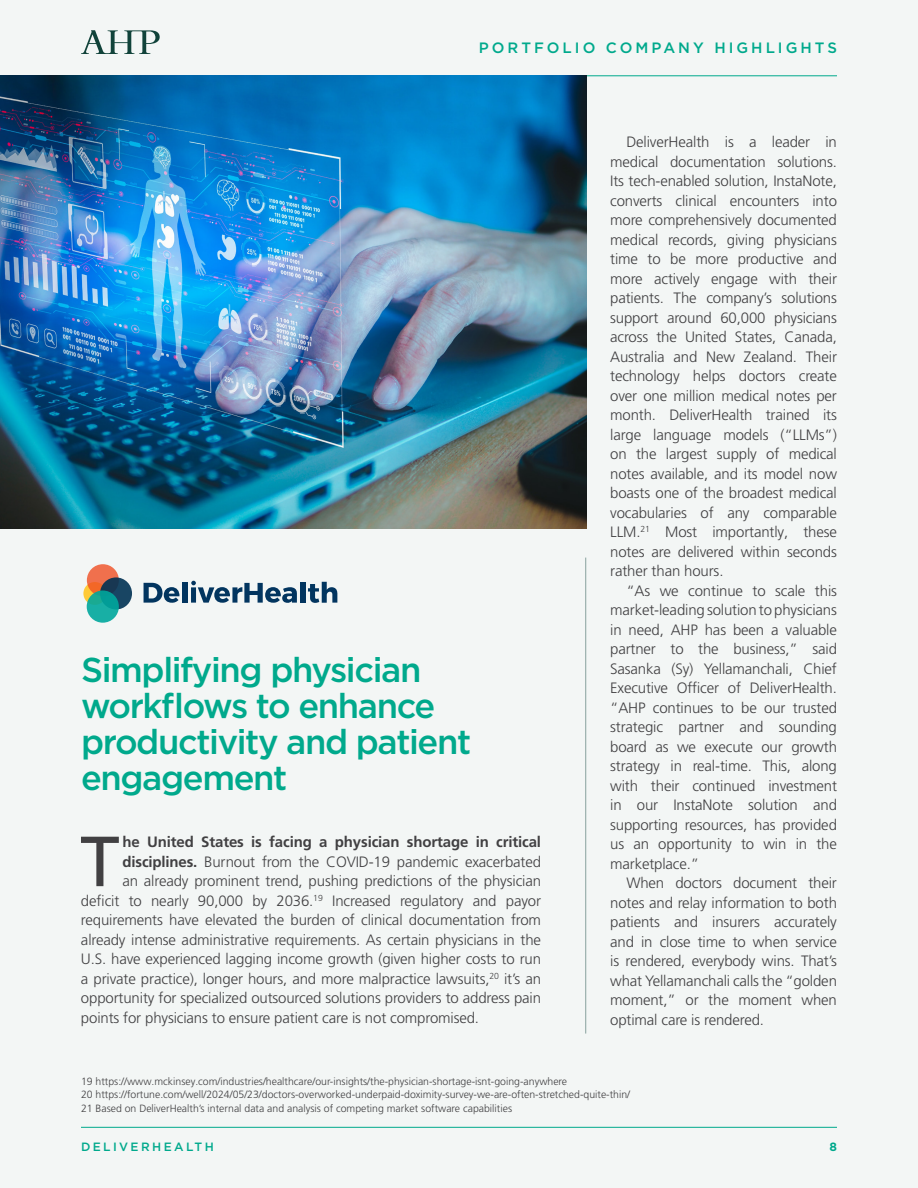
<style>
.page{position:relative;width:918px;height:1188px;background:#f3f6f5}
.page>*{position:absolute;margin:0;border:0;box-sizing:border-box;transform-origin:0 0}
.t1{font:70.8px "Frutiger LT Pro";color:#414042}
.t2{font:500 34.5px/36px "Gotham";letter-spacing:-.04em;color:#00a98c}
.t3{font:300 15px/19.5px "Frutiger LT Pro";letter-spacing:-.01em;color:#414042;text-align:justify}
.t4{font:700 15px "Frutiger LT Pro";letter-spacing:-.01em;color:#414042}
.t5{font:500 15px "Gotham";letter-spacing:.2em;color:#00a98c}
.t6{font:500 12px "Gotham";letter-spacing:.2em;color:#00a98c}
.t7{font:700 12px "Gotham";color:#00a98c}
.t8{font:300 10.5px/13.5px "Frutiger LT Pro";color:#414042}
.s1{font-weight:700}
</style>
<div class="page">
<svg style="left:81px;top:30px;width:79px;height:24px"></svg>
<hr style="left:81px;top:1127px;width:756px;height:1px;background:#00a98c">
<hr style="left:249px;top:75px;width:588px;height:1px;background:#00a98c">
<hr style="left:585px;top:558px;width:1px;height:476px;background:#88a19d">
<svg style="left:144px;top:583px;width:36px;height:20px"></svg>
<div style="left:182px;top:582px;width:5px;height:21px;background:#02355f"></div>
<svg style="left:191px;top:581px;width:106px;height:22px"></svg>
<div style="left:300px;top:582px;width:5px;height:21px;background:#02355f"></div>
<svg style="left:308px;top:582px;width:29px;height:21px"></svg>
<svg style="left:83px;top:582px;width:23px;height:23px"></svg>
<svg style="left:87px;top:564px;width:32px;height:32px"></svg>
<svg style="left:100px;top:577px;width:32px;height:32px"></svg>
<svg style="left:87px;top:591px;width:32px;height:32px"></svg>
<img style="left:0;top:75px;width:586px;height:453px">
<p class="t5" style="left:479px;top:38px;width:360px">PORTFOLIO COMPANY HIGHLIGHTS</p>
<h2 class="t2" style="left:81px;top:652px;width:392px">Simplifying physician workflows to enhance productivity and patient engagement</h2>
<h1 class="t1" style="left:80px;top:820px;width:41px">T</h1>
<p class="t4" style="left:122px;top:833px;width:420px">he United States is facing a physician shortage in critical</p>
<p class="t3" style="left:122px;top:852px;width:420px"><span class="s1">disciplines.</span> Burnout from the COVID-19 pandemic exacerbated</p>
<p class="t3" style="left:122px;top:871px;width:420px">an already prominent trend, pushing predictions of the physician</p>
<p class="t3" style="left:81px;top:891px;width:462px">deficit to nearly 90,000 by 2036.<sup>19</sup> Increased regulatory and payor</p>
<p class="t3" style="left:81px;top:910px;width:462px">requirements have elevated the burden of clinical documentation from</p>
<p class="t3" style="left:81px;top:930px;width:462px">already intense administrative requirements. As certain physicians in the</p>
<p class="t3" style="left:81px;top:949px;width:462px">U.S. have experienced lagging income growth (given higher costs to run</p>
<p class="t3" style="left:81px;top:969px;width:462px">a private practice), longer hours, and more malpractice lawsuits,<sup>20</sup> it’s an</p>
<p class="t3" style="left:81px;top:988px;width:462px">opportunity for specialized outsourced solutions providers to address pain</p>
<p class="t3" style="left:81px;top:1008px;width:400px">points for physicians to ensure patient care is not compromised.</p>
<p class="t3" style="left:610px;top:133px;width:228px;text-indent:16px">DeliverHealth is a leader in medical documentation solutions.<br>Its tech-enabled solution, InstaNote, converts clinical encounters into more comprehensively documented medical records, giving physicians time to be more productive and more actively engage with their patients. The company’s solutions support around 60,000 physicians across the United States, Canada, Australia and New Zealand. Their technology helps doctors create over one million medical notes per month. DeliverHealth trained its large language models (“LLMs”) on the largest supply of medical notes available, and its model now boasts one of the broadest medical vocabularies of any comparable LLM.<sup>21</sup> Most importantly, these notes are delivered within seconds rather than hours.</p>
<p class="t3" style="left:610px;top:581px;width:228px;text-indent:16px">“As we continue to scale this market-leading solution to physicians in need, AHP has been a valuable partner to the business,” said Sasanka (Sy) Yellamanchali, Chief Executive Officer of DeliverHealth. “AHP continues to be our trusted strategic partner and sounding board as we execute our growth strategy in real-time. This, along with their continued investment in our InstaNote solution and supporting resources, has provided us an opportunity to win in the marketplace.”</p>
<p class="t3" style="left:610px;top:874px;width:228px;text-indent:16px">When doctors document their notes and relay information to both patients and insurers accurately and in close time to when service is rendered, everybody wins. That’s what Yellamanchali calls the “golden moment,” or the moment when optimal care is rendered.</p>
<p class="t8" style="left:81px;top:1074px;width:551px">19 https://www.mckinsey.com/industries/healthcare/our-insights/the-physician-shortage-isnt-going-anywhere<br>20 https://fortune.com/well/2024/05/23/doctors-overworked-underpaid-doximity-survey-we-are-often-stretched-quite-thin/<br>21 Based on DeliverHealth’s internal data and analysis of competing market software capabilities</p>
<p class="t6" style="left:81px;top:1139px;width:134px">DELIVERHEALTH</p>
<p class="t7" style="left:829px;top:1139px;width:9px">8</p>
</div>
